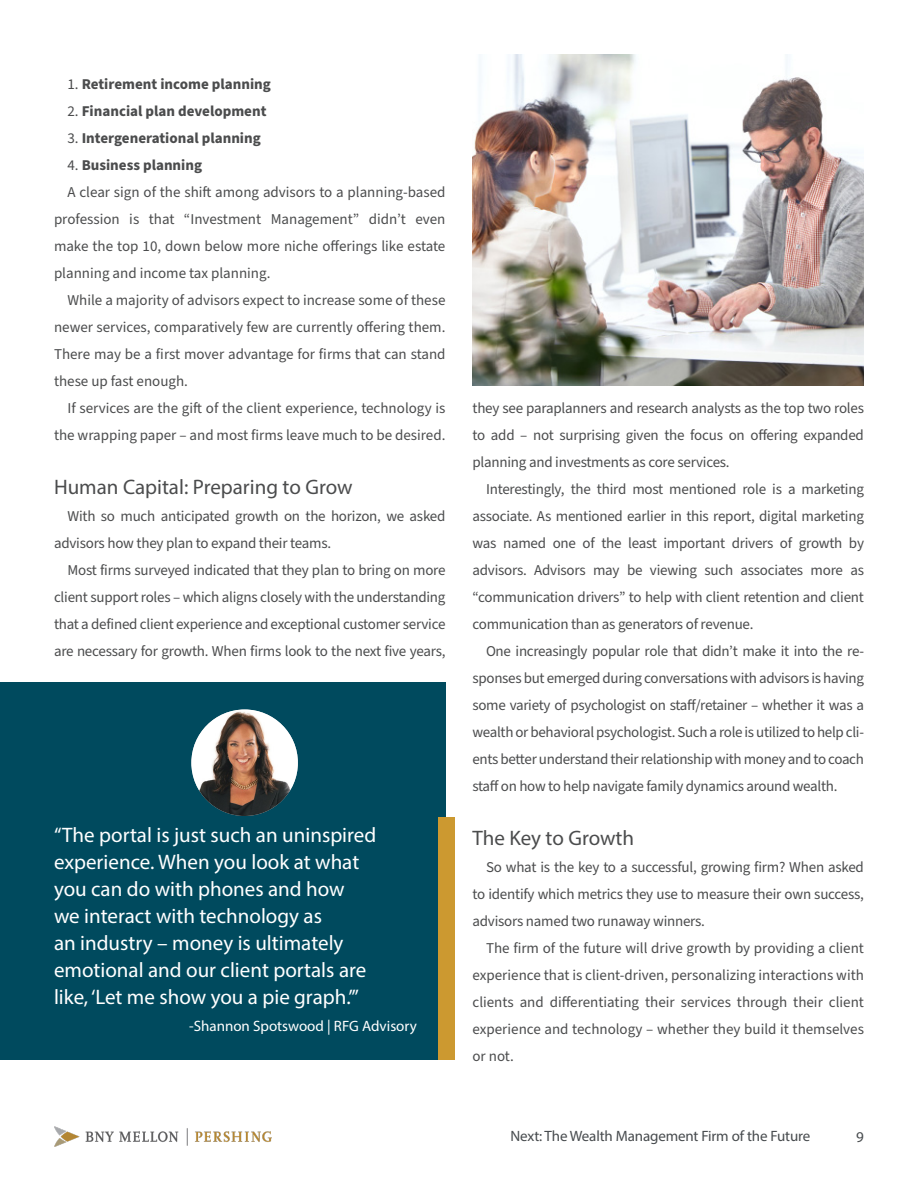
<style>
.page{position:relative;width:918px;height:1188px;background:#fff}
.page>*{position:absolute;margin:0;border:0;box-sizing:border-box;transform-origin:0 0}
.Headlines{font:21px/27px "Myriad Pro";color:#fff}
.Headlines-2{font:21px "Myriad Pro";color:#4b4c4d}
.Headlines-3{font:15px/27px "Source Sans Pro";letter-spacing:-.015em;color:#4b4c4d;text-align:justify}
.Headlines-4{font:700 15px "Source Sans Pro";color:#4b4c4d}
.t1{font:15px "Myriad Pro";letter-spacing:-.01em;color:#474b4e}
.Headlines-5{font:15px "Myriad Pro";color:#fff}
.s1{font-weight:400}
</style>
<div class="page">
<img style="left:54px;top:1127px;width:217px;height:20px">
<div style="left:0;top:682px;width:446px;height:378px;background:#004a5e"></div>
<div style="left:439px;top:818px;width:16px;height:242px;background:#cc9930"></div>
<img style="left:191px;top:710px;width:107px;height:106px;border-radius:53px">
<img style="left:472px;top:54px;width:392px;height:332px">
<p class="Headlines-4" style="left:68px;top:73px;width:205px"><span class="s1">1.</span> Retirement income planning</p>
<p class="Headlines-4" style="left:68px;top:100px;width:201px"><span class="s1">2.</span> Financial plan development</p>
<p class="Headlines-4" style="left:68px;top:127px;width:195px"><span class="s1">3.</span> Intergenerational planning</p>
<p class="Headlines-4" style="left:68px;top:154px;width:136px"><span class="s1">4.</span> Business planning</p>
<p class="Headlines-3" style="left:54px;top:179px;width:393px;text-indent:14px">A clear sign of the shift among advisors to a planning-based profession is that “Investment Management” didn’t even make the top 10, down below more niche offerings like estate planning and income tax planning.</p>
<p class="Headlines-3" style="left:54px;top:287px;width:393px;text-indent:14px">While a majority of advisors expect to increase some of these newer services, comparatively few are currently offering them.<br>There may be a first mover advantage for firms that can stand these up fast enough.</p>
<p class="Headlines-3" style="left:54px;top:395px;width:393px;text-align:right">If services are the gift of the client experience, technology is the wrapping paper – and most firms leave much to be desired.</p>
<p class="Headlines-2" style="left:54px;top:474px;width:300px">Human Capital: Preparing to Grow</p>
<p class="Headlines-3" style="left:54px;top:503px;width:393px;text-indent:14px">With so much anticipated growth on the horizon, we asked advisors how they plan to expand their teams.</p>
<p class="Headlines-3" style="left:54px;top:557px;width:393px;text-indent:14px">Most firms surveyed indicated that they plan to bring on more client support roles – which aligns closely with the understanding that a defined client experience and exceptional customer service are necessary for growth. When firms look to the next five years,</p>
<p class="Headlines" style="left:54px;top:821px;width:324px">“The portal is just such an uninspired experience. When you look at what you can do with phones and how<br>we interact with technology as<br>an industry – money is ultimately emotional and our client portals are like, ‘Let me show you a pie graph.’”</p>
<p class="Headlines-5" style="left:189px;top:1017px;width:229px">-Shannon Spotswood | RFG Advisory</p>
<p class="Headlines-3" style="left:472px;top:395px;width:393px">they see paraplanners and research analysts as the top two roles to add – not surprising given the focus on offering expanded planning and investments as core services.</p>
<p class="Headlines-3" style="left:472px;top:476px;width:393px;text-indent:14px">Interestingly, the third most mentioned role is a marketing associate. As mentioned earlier in this report, digital marketing was named one of the least important drivers of growth by advisors. Advisors may be viewing such associates more as “communication drivers” to help with client retention and client communication than as generators of revenue.</p>
<p class="Headlines-3" style="left:472px;top:638px;width:393px;text-indent:14px">One increasingly popular role that didn’t make it into the re&shy;sponses but emerged during conversations with advisors is having some variety of psychologist on staff/retainer – whether it was a wealth or behavioral psychologist. Such a role is utilized to help cli&shy;ents better understand their relationship with money and to coach staff on how to help navigate family dynamics around wealth.</p>
<p class="Headlines-2" style="left:472px;top:825px;width:163px">The Key to Growth</p>
<p class="Headlines-3" style="left:472px;top:854px;width:393px;text-indent:14px">So what is the key to a successful, growing firm? When asked to identify which metrics they use to measure their own success, advisors named two runaway winners.</p>
<p class="Headlines-3" style="left:472px;top:935px;width:393px;text-indent:14px">The firm of the future will drive growth by providing a client experience that is client-driven, personalizing interactions with clients and differentiating their services through their client experience and technology – whether they build it themselves or not.</p>
<p class="t1" style="left:510px;top:1127px;width:301px">Next: The Wealth Management Firm of the Future</p>
<p class="t1" style="left:856px;top:1127px;width:9px">9</p>
</div>
